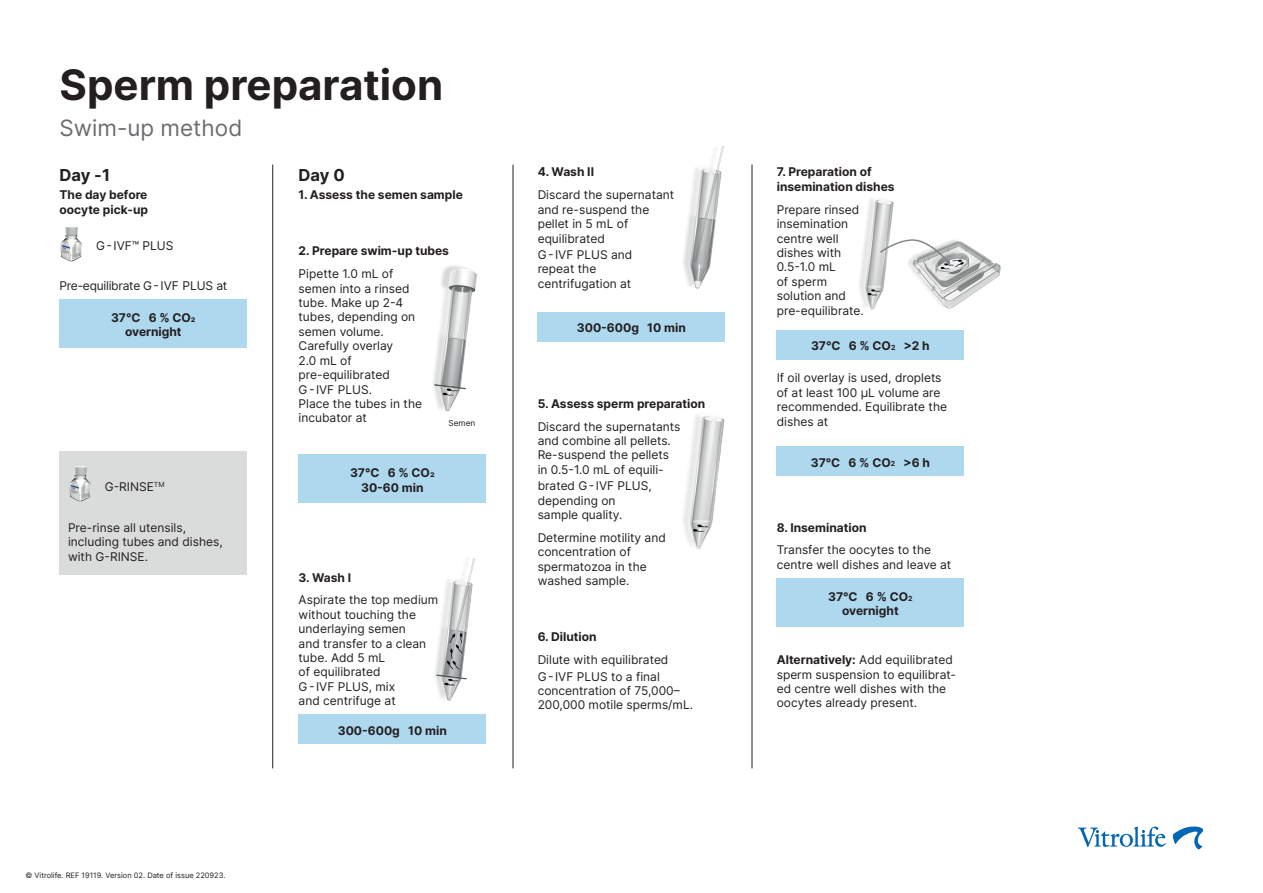
<style>
.page{position:relative;width:1263px;height:893px;background:#fff}
.page>*{position:absolute;margin:0;border:0;box-sizing:border-box;transform-origin:0 0}
.t1{font:700 42px "Inter";color:#231f20}
.t2{font:22.5px "Inter";color:#6c6d70}
.t3{font:700 16.5px "Inter";letter-spacing:-.01em;color:#231f20}
.t4{font:12px/14.4px "Inter";color:#231f20}
.t5{font:700 12px/14.4px "Inter";color:#231f20;text-align:center}
.t6{font:12px "Inter";letter-spacing:-.02em;color:#231f20}
.t7{font:8.25px "Inter";color:#231f20}
.t8{font:7.5px "Inter";color:#231f20}
.s1{font-size:7.05px}
.s2{font-weight:700}
</style>
<div class="page">
<svg style="left:1078px;top:826px;width:88px;height:21px"></svg>
<svg style="left:1173px;top:826px;width:30px;height:23px"></svg>
<img style="left:859px;top:199px;width:142px;height:111px">
<img style="left:60px;top:226px;width:22px;height:36px">
<div style="left:60px;top:299px;width:187px;height:48px;background:#add8ee"></div>
<div style="left:60px;top:451px;width:187px;height:124px;background:#dadcdc"></div>
<img style="left:69px;top:466px;width:22px;height:36px">
<div style="left:299px;top:454px;width:187px;height:49px;background:#add8ee"></div>
<div style="left:299px;top:714px;width:187px;height:30px;background:#add8ee"></div>
<div style="left:538px;top:312px;width:187px;height:29px;background:#add8ee"></div>
<div style="left:777px;top:330px;width:187px;height:29px;background:#add8ee"></div>
<div style="left:777px;top:446px;width:187px;height:30px;background:#add8ee"></div>
<div style="left:777px;top:578px;width:187px;height:49px;background:#add8ee"></div>
<hr style="left:272px;top:165px;width:1px;height:603px;background:#231f20">
<hr style="left:513px;top:165px;width:1px;height:603px;background:#231f20">
<hr style="left:752px;top:165px;width:1px;height:603px;background:#231f20">
<img style="left:433px;top:265px;width:44px;height:147px">
<img style="left:435px;top:559px;width:40px;height:142px">
<img style="left:683px;top:147px;width:41px;height:142px">
<img style="left:683px;top:415px;width:42px;height:134px">
<h1 class="t1" style="left:60px;top:54px;width:385px">Sperm preparation</h1>
<h2 class="t2" style="left:60px;top:111px;width:184px">Swim-up method</h2>
<h3 class="t3" style="left:60px;top:163px;width:52px">Day -1</h3>
<p class="t5" style="left:60px;top:188px;width:90px;text-align:left">The day before oocyte pick-up</p>
<p class="t4" style="left:96px;top:239px;width:79px">G - IVF™ PLUS</p>
<p class="t6" style="left:60px;top:277px;width:169px">Pre-equilibrate G - IVF PLUS at</p>
<p class="t5" style="left:111px;top:310px;width:86px">37°C 6 % CO2 overnight</p>
<p class="t4" style="left:105px;top:479px;width:61px">G-RINSE<sup>TM</sup></p>
<p class="t4" style="left:68px;top:520px;width:156px">Pre-rinse all utensils, including tubes and dishes, with G-RINSE.</p>
<p class="t8" style="left:26px;top:869px;width:201px">© Vitrolife. REF 19119. Version 02. Date of issue 220923.</p>
<h3 class="t3" style="left:299px;top:163px;width:48px">Day 0</h3>
<p class="t5" style="left:299px;top:188px;width:166px">1. Assess the semen sample</p>
<p class="t5" style="left:299px;top:244px;width:152px">2. Prepare swim-up tubes</p>
<p class="t4" style="left:299px;top:266px;width:125px">Pipette 1.0 mL of semen into a rinsed tube. Make up 2-4 tubes, depending on semen volume.<br>Carefully overlay<br>2.0 mL of pre-equilibrated<br>G - IVF PLUS.<br>Place the tubes in the incubator at</p>
<p class="t7" style="left:448px;top:417px;width:28px">Semen</p>
<p class="t5" style="left:350px;top:465px;width:86px">37°C 6 % CO2<br>30-60 min</p>
<p class="t5" style="left:299px;top:570px;width:54px">3. Wash I</p>
<p class="t4" style="left:299px;top:593px;width:141px">Aspirate the top medium without touching the underlaying semen<br>and transfer to a clean tube. Add 5 mL<br>of equilibrated<br>G - IVF PLUS, mix<br>and centrifuge at</p>
<p class="t5" style="left:338px;top:723px;width:111px">300-600g 10 min</p>
<p class="t5" style="left:538px;top:165px;width:58px">4. Wash II</p>
<p class="t4" style="left:538px;top:187px;width:138px">Discard the supernatant and re-suspend the pellet in 5 mL of equilibrated</p>
<p class="t4" style="left:538px;top:247px;width:96px">G - IVF PLUS and repeat the centrifugation at</p>
<p class="t5" style="left:577px;top:321px;width:111px">300-600g 10 min</p>
<p class="t5" style="left:538px;top:396px;width:169px">5. Assess sperm preparation</p>
<p class="t4" style="left:538px;top:419px;width:144px">Discard the supernatants and combine all pellets.<br>Re-suspend the pellets in 0.5-1.0 mL of equili-</p>
<p class="t4" style="left:538px;top:478px;width:116px">brated G - IVF PLUS, depending on sample quality.</p>
<p class="t4" style="left:538px;top:530px;width:130px">Determine motility and concentration of spermatozoa in the washed sample.</p>
<p class="t5" style="left:538px;top:629px;width:60px">6. Dilution</p>
<p class="t4" style="left:538px;top:651px;width:132px;line-height:16.5px">Dilute with equilibrated<br>G - IVF PLUS to a final</p>
<p class="t4" style="left:538px;top:683px;width:157px">concentration of 75,000–<br>200,000 motile sperms/mL.</p>
<p class="t5" style="left:777px;top:165px;width:119px;text-align:left">7. Preparation of insemination dishes</p>
<p class="t4" style="left:777px;top:202px;width:89px">Prepare rinsed insemination centre well dishes with<br>0.5-1.0 mL<br>of sperm solution and pre-equilibrate.</p>
<p class="t5" style="left:811px;top:339px;width:120px">37°C 6 % CO<span class="s1">2</span> &gt;2 h</p>
<p class="t4" style="left:777px;top:370px;width:172px">If oil overlay is used, droplets of at least 100 µL volume are recommended. Equilibrate the dishes at</p>
<p class="t5" style="left:811px;top:455px;width:121px">37°C 6 % CO<span class="s1">2</span> &gt;6 h</p>
<p class="t5" style="left:777px;top:520px;width:91px">8. Insemination</p>
<p class="t4" style="left:777px;top:543px;width:176px">Transfer the oocytes to the centre well dishes and leave at</p>
<p class="t5" style="left:828px;top:589px;width:86px">37°C 6 % CO<span class="s1">2 </span>overnight</p>
<p class="t4" style="left:777px;top:652px;width:181px"><span class="s2">Alternatively:</span> Add equilibrated sperm suspension to equilibrat&shy;ed centre well dishes with the oocytes already present.</p>
</div>
